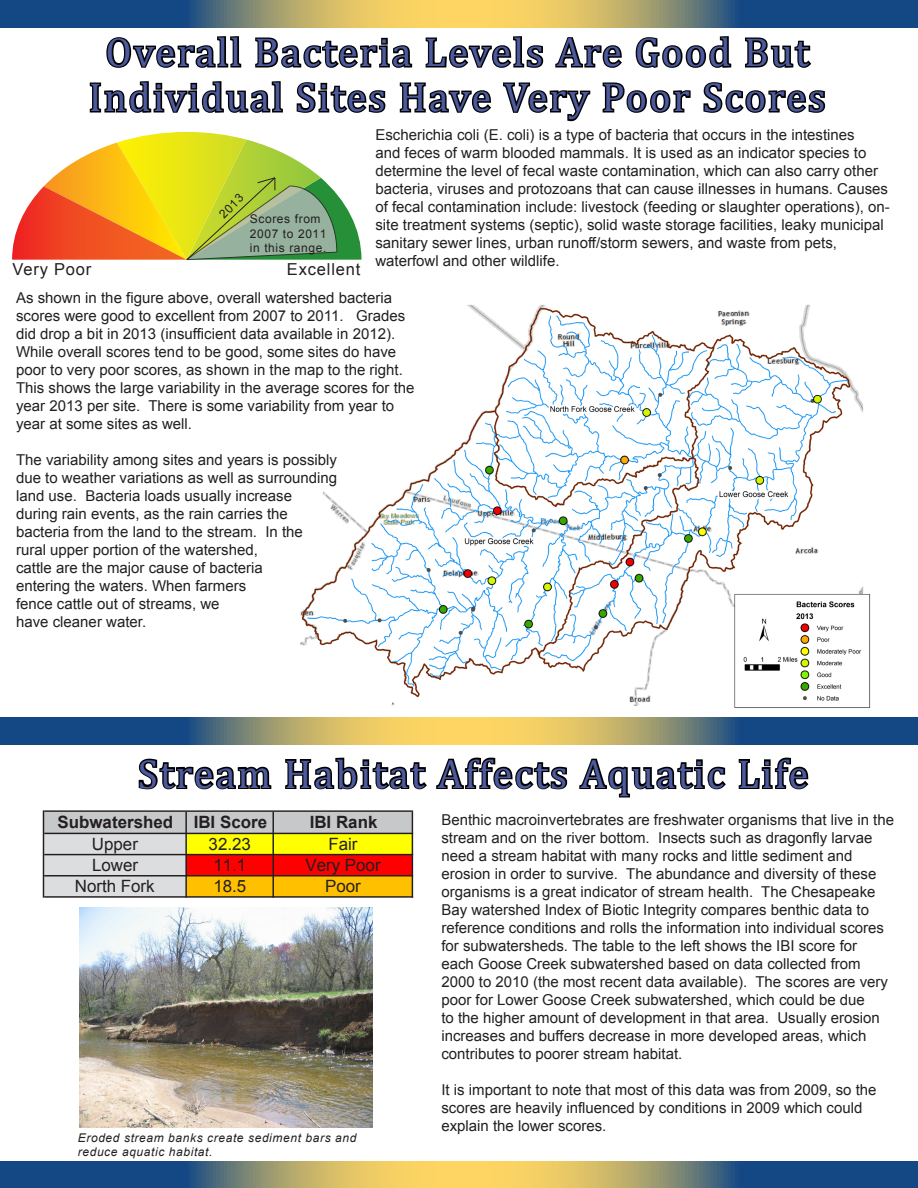
<style>
.page{position:relative;width:918px;height:1188px;background:#fff}
.page>*{position:absolute;margin:0;border:0;box-sizing:border-box;transform-origin:0 0}
.t1{font:40.5px "Cambria";letter-spacing:.05em;color:#4d5a9e}
.t2{font:16.95px "Arial";color:#231f20}
.t3{font:700 16.95px "Arial";color:#231f20}
.t4{font:16.5px "Arial";letter-spacing:.05em;color:#231f20}
.t5{font:15px/18px "Arial";color:#231f20}
.t6{font:italic 12px "Arial";letter-spacing:.05em;color:#231f20}
.t7{font:12px "Arial";letter-spacing:.05em;color:#231f20}
</style>
<div class="page">
<svg style="left:0;top:1161px;width:918px;height:27px;background:#778475"></svg>
<svg style="left:0;top:1px;width:918px;height:27px;background:#778475"></svg>
<svg style="left:106px;top:36px;width:136px;height:32px"></svg>
<svg style="left:255px;top:37px;width:158px;height:31px"></svg>
<svg style="left:425px;top:36px;width:119px;height:32px"></svg>
<svg style="left:555px;top:37px;width:67px;height:31px"></svg>
<svg style="left:635px;top:36px;width:97px;height:32px"></svg>
<svg style="left:745px;top:37px;width:67px;height:31px"></svg>
<svg style="left:89px;top:81px;width:194px;height:32px"></svg>
<svg style="left:296px;top:82px;width:90px;height:31px"></svg>
<svg style="left:399px;top:82px;width:92px;height:31px"></svg>
<svg style="left:503px;top:82px;width:88px;height:40px"></svg>
<svg style="left:602px;top:82px;width:89px;height:31px"></svg>
<svg style="left:703px;top:82px;width:123px;height:31px"></svg>
<svg style="left:12px;top:132px;width:349px;height:129px"></svg>
<svg style="left:0;top:718px;width:918px;height:27px;background:#778475"></svg>
<div style="left:44px;top:812px;width:369px;height:22px;background:#c7c8ca"></div>
<div style="left:44px;top:833px;width:142px;height:22px;background:#dcdddf"></div>
<div style="left:186px;top:833px;width:227px;height:22px;background:#ff0"></div>
<div style="left:44px;top:855px;width:142px;height:21px;background:#dcdddf"></div>
<div style="left:186px;top:855px;width:227px;height:21px;background:#f00"></div>
<div style="left:44px;top:876px;width:142px;height:21px;background:#dcdddf"></div>
<div style="left:186px;top:876px;width:227px;height:21px;background:#ffc000"></div>
<hr style="left:43px;top:810px;width:1px;height:88px;background:#231f20">
<hr style="left:185px;top:812px;width:2px;height:86px;background:#231f20">
<hr style="left:272px;top:812px;width:2px;height:86px;background:#231f20">
<hr style="left:412px;top:812px;width:1px;height:86px;background:#231f20">
<hr style="left:44px;top:810px;width:369px;height:2px;background:#231f20">
<hr style="left:44px;top:833px;width:369px;height:1px;background:#231f20">
<hr style="left:44px;top:854px;width:369px;height:1px;background:#231f20">
<hr style="left:44px;top:875px;width:369px;height:1px;background:#231f20">
<hr style="left:44px;top:896px;width:369px;height:2px;background:#231f20">
<svg style="left:138px;top:758px;width:134px;height:32px"></svg>
<svg style="left:285px;top:757px;width:142px;height:33px"></svg>
<svg style="left:436px;top:757px;width:132px;height:33px"></svg>
<svg style="left:579px;top:758px;width:147px;height:40px"></svg>
<svg style="left:738px;top:757px;width:71px;height:33px"></svg>
<img style="left:79px;top:908px;width:294px;height:220px">
<img style="left:300px;top:304px;width:571px;height:404px">
<p class="t1" style="left:106px;top:28px;width:705px">Overall Bacteria Levels Are Good But</p>
<p class="t1" style="left:89px;top:73px;width:738px">Individual Sites Have Very Poor Scores</p>
<p class="t5" style="left:375px;top:126px;width:516px">Escherichia coli (E. coli) is a type of bacteria that occurs in the intestines<br>and feces of warm blooded mammals. It is used as an indicator species to determine the level of fecal waste contamination, which can also carry other bacteria, viruses and protozoans that can cause illnesses in humans. Causes of fecal contamination include: livestock (feeding or slaughter operations), on&shy;site treatment systems (septic), solid waste storage facilities, leaky municipal sanitary sewer lines, urban runoff/storm sewers, and waste from pets, waterfowl and other wildlife.</p>
<p class="t7" style="left:216px;top:210px;width:30px;rotate:-45deg">2013</p>
<p class="t7" style="left:250px;top:211px;width:72px">Scores from</p>
<p class="t7" style="left:250px;top:225px;width:78px">2007 to 2011</p>
<p class="t7" style="left:250px;top:240px;width:78px">in this range.</p>
<p class="t4" style="left:12px;top:258px;width:81px">Very Poor</p>
<p class="t4" style="left:287px;top:258px;width:75px">Excellent</p>
<p class="t5" style="left:16px;top:289px;width:400px">As shown in the figure above, overall watershed bacteria scores were good to excellent from 2007 to 2011. Grades did drop a bit in 2013 (insufficient data available in 2012).<br>While overall scores tend to be good, some sites do have poor to very poor scores, as shown in the map to the right.<br>This shows the large variability in the average scores for the year 2013 per site. There is some variability from year to year at some sites as well.</p>
<p class="t5" style="left:16px;top:451px;width:322px">The variability among sites and years is possibly</p>
<p class="t5" style="left:16px;top:469px;width:322px">due to weather variations as well as surrounding</p>
<p class="t5" style="left:16px;top:487px;width:277px">land use. Bacteria loads usually increase</p>
<p class="t5" style="left:16px;top:505px;width:273px">during rain events, as the rain carries the</p>
<p class="t5" style="left:16px;top:523px;width:288px">bacteria from the land to the stream. In the</p>
<p class="t5" style="left:16px;top:541px;width:243px">rural upper portion of the watershed,</p>
<p class="t5" style="left:16px;top:559px;width:248px">cattle are the major cause of bacteria</p>
<p class="t5" style="left:16px;top:577px;width:232px">entering the waters. When farmers</p>
<p class="t5" style="left:16px;top:595px;width:205px">fence cattle out of streams, we</p>
<p class="t5" style="left:16px;top:613px;width:132px">have cleaner water.</p>
<p class="t1" style="left:138px;top:750px;width:672px">Stream Habitat Affects Aquatic Life</p>
<p class="t5" style="left:441px;top:810px;width:454px">Benthic macroinvertebrates are freshwater organisms that live in the stream and on the river bottom. Insects such as dragonfly larvae need a stream habitat with many rocks and little sediment and erosion in order to survive. The abundance and diversity of these organisms is a great indicator of stream health. The Chesapeake Bay watershed Index of Biotic Integrity compares benthic data to reference conditions and rolls the information into individual scores for subwatersheds. The table to the left shows the IBI score for<br>each Goose Creek subwatershed based on data collected from 2000 to 2010 (the most recent data available). The scores are very poor for Lower Goose Creek subwatershed, which could be due<br>to the higher amount of development in that area. Usually erosion increases and buffers decrease in more developed areas, which contributes to poorer stream habitat.</p>
<p class="t5" style="left:441px;top:1080px;width:437px">It is important to note that most of this data was from 2009, so the scores are heavily influenced by conditions in 2009 which could explain the lower scores.</p>
<p class="t6" style="left:78px;top:1130px;width:280px">Eroded stream banks create sediment bars and</p>
<p class="t6" style="left:78px;top:1144px;width:136px">reduce aquatic habitat.</p>
<p class="t3" style="left:57px;top:811px;width:211px">Subwatershed IBI Score</p>
<p class="t3" style="left:310px;top:811px;width:69px">IBI Rank</p>
<p class="t2" style="left:92px;top:833px;width:48px">Upper</p>
<p class="t2" style="left:209px;top:833px;width:44px">32.23</p>
<p class="t2" style="left:328px;top:833px;width:31px">Fair</p>
<p class="t2" style="left:92px;top:854px;width:48px">Lower</p>
<p class="t2" style="left:213px;top:854px;width:34px">11.1</p>
<p class="t2" style="left:305px;top:854px;width:77px">Very Poor</p>
<p class="t2" style="left:75px;top:875px;width:81px">North Fork</p>
<p class="t2" style="left:213px;top:875px;width:34px">18.5</p>
<p class="t2" style="left:325px;top:875px;width:37px">Poor</p>
</div>
